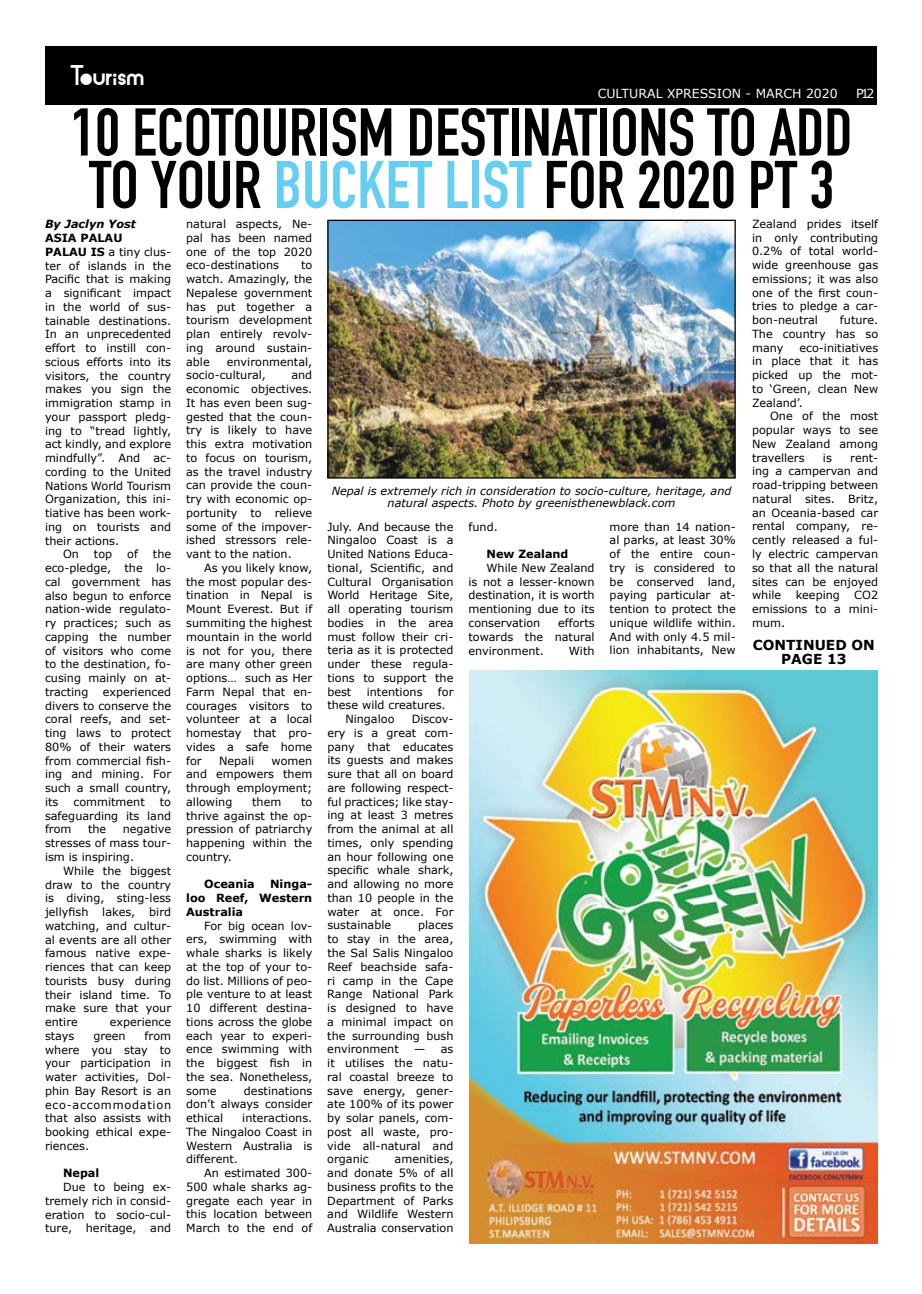
<style>
.page{position:relative;width:922px;height:1294px;background:#fff}
.page>*{position:absolute;margin:0;border:0;box-sizing:border-box;transform-origin:0 0}
.t1{font:700 66.25px/52.5px "DIN Condensed";color:#000}
.t2{font:25px "Alpaca Solidify";color:#fff}
.t3{font:700 13.75px/13.8px "Verdana";color:#000;text-align:center}
.t4{font:12.5px "Verdana";color:#fff}
.t5{font:11.25px/13.8px "Verdana";color:#000;text-align:justify}
.t6{font:italic 11.25px/12.5px "Verdana";color:#000;text-align:center}
.t7{font:700 11.25px/13.8px "Verdana";color:#000;text-align:justify}
.t8{font:italic 700 11.25px "Verdana";color:#000}
.s1{color:#67cef3}
.s2{font-weight:700}
</style>
<div class="page">
<div style="left:45px;top:46px;width:831px;height:58px;background:#000"></div>
<img style="left:329px;top:222px;width:404px;height:254px">
<div style="left:327px;top:220px;width:408px;height:258px;border:1px solid #000"></div>
<img style="left:469px;top:670px;width:408px;height:573px">
<h2 class="t2" style="left:70px;top:62px;width:76px">Tourism</h2>
<p class="t4" style="left:597px;top:85px;width:241px">CULTURAL XPRESSION - MARCH 2020</p>
<p class="t4" style="left:855px;top:85px;width:20px">P12</p>
<h1 class="t1" style="left:71px;top:106px;width:783px">10 ECOTOURISM DESTINATIONS TO ADD<br>TO YOUR <span class="s1">BUCKET LIST</span> FOR 2020 PT 3</h1>
<p class="t8" style="left:45px;top:217px;width:92px">By Jaclyn Yost</p>
<p class="t7" style="left:45px;top:231px;width:79px">ASIA PALAU</p>
<p class="t5" style="left:45px;top:245px;width:128px"><span class="s2">PALAU IS</span> a tiny clus-</p>
<p class="t5" style="left:45px;top:259px;width:128px">ter of islands in the</p>
<p class="t5" style="left:45px;top:272px;width:128px">Pacific that is making</p>
<p class="t5" style="left:45px;top:286px;width:128px">a significant impact</p>
<p class="t5" style="left:45px;top:300px;width:128px">in the world of sus-</p>
<p class="t5" style="left:45px;top:314px;width:128px">tainable destinations.</p>
<p class="t5" style="left:45px;top:327px;width:128px">In an unprecedented</p>
<p class="t5" style="left:45px;top:341px;width:128px">effort to instill con-</p>
<p class="t5" style="left:45px;top:355px;width:128px">scious efforts into its</p>
<p class="t5" style="left:45px;top:369px;width:128px">visitors, the country</p>
<p class="t5" style="left:45px;top:382px;width:128px">makes you sign the</p>
<p class="t5" style="left:45px;top:396px;width:128px">immigration stamp in</p>
<p class="t5" style="left:45px;top:410px;width:128px">your passport pledg-</p>
<p class="t5" style="left:45px;top:424px;width:128px">ing to “tread lightly,</p>
<p class="t5" style="left:45px;top:437px;width:128px">act kindly, and explore</p>
<p class="t5" style="left:45px;top:451px;width:128px">mindfully”. And ac-</p>
<p class="t5" style="left:45px;top:465px;width:128px">cording to the United</p>
<p class="t5" style="left:45px;top:479px;width:128px">Nations World Tourism</p>
<p class="t5" style="left:45px;top:492px;width:128px">Organization, this ini-</p>
<p class="t5" style="left:45px;top:506px;width:128px">tiative has been work-</p>
<p class="t5" style="left:45px;top:520px;width:128px">ing on tourists and</p>
<p class="t5" style="left:45px;top:534px;width:76px">their actions.</p>
<p class="t5" style="left:63px;top:547px;width:17px">On</p>
<p class="t5" style="left:94px;top:547px;width:20px">top</p>
<p class="t5" style="left:127px;top:547px;width:12px">of</p>
<p class="t5" style="left:751px;top:217px;width:128px">Zealand prides itself in only contributing 0.2% of total world&shy;wide greenhouse gas emissions; it was also one of the first coun&shy;tries to pledge a car&shy;bon-neutral</p>
<p class="t5" style="left:186px;top:217px;width:128px">natural aspects, Ne&shy;pal has been named one of the top 2020 eco-destinations</p>
<p class="t5" style="left:186px;top:258px;width:128px;text-indent:115px">to watch. Amazingly, the Nepalese government has put together a tourism development plan entirely revolv&shy;ing around sustain&shy;able</p>
<p class="t5" style="left:751px;top:313px;width:128px;text-indent:88px">future.<br>The country has so many</p>
<p class="t5" style="left:751px;top:341px;width:128px;text-indent:47px">eco-initiatives in place that it has picked up the mot&shy;to ‘Green, clean New Zealand’.</p>
<p class="t5" style="left:751px;top:409px;width:128px;text-indent:18px">One of the most popular ways to see New Zealand among travellers</p>
<p class="t5" style="left:186px;top:355px;width:128px;text-indent:41px">environmental, socio-cultural,</p>
<p class="t5" style="left:186px;top:368px;width:128px;text-indent:105px">and economic objectives.<br>It has even been sug&shy;gested that the coun&shy;try is likely to have this extra motivation to focus on tourism, as the travel industry can provide the coun&shy;try with economic op&shy;portunity to relieve some of the impover&shy;ished stressors rele&shy;vant to the nation.</p>
<p class="t5" style="left:186px;top:561px;width:128px;text-indent:18px">As you likely know, the most popular des&shy;tination in Nepal is Mount Everest. But if summiting the highest mountain in the world is not for you, there are many other green options… such as Her Farm Nepal that en&shy;courages visitors to volunteer at a local homestay that pro&shy;vides a safe home for</p>
<p class="t5" style="left:822px;top:451px;width:10px">is</p>
<p class="t5" style="left:751px;top:451px;width:128px;text-indent:98px">rent&shy;ing a campervan and road-tripping between natural sites. Britz, an Oceania-based car rental company, re&shy;cently released a ful&shy;ly electric campervan so that all the natural sites can be enjoyed while</p>
<p class="t6" style="left:331px;top:484px;width:401px">Nepal is extremely rich in consideration to socio-culture, heritage, and natural aspects. Photo by greenisthenewblack.com</p>
<p class="t5" style="left:468px;top:520px;width:31px">fund.</p>
<p class="t7" style="left:486px;top:547px;width:83px">New Zealand</p>
<p class="t5" style="left:468px;top:561px;width:128px;text-indent:18px">While New Zealand is not a lesser-known destination, it is worth mentioning due to its conservation</p>
<p class="t5" style="left:327px;top:520px;width:128px">July. And because the Ningaloo Coast is a United Nations Educa&shy;tional, Scientific, and Cultural Organisation World Heritage Site, all operating tourism bodies in the area must follow their cri&shy;teria as it is protected under these regula&shy;tions to support the best</p>
<p class="t5" style="left:609px;top:520px;width:128px">more than 14 nation&shy;al parks, at least 30% of the entire coun&shy;try is considered to be conserved land, paying particular at&shy;tention to protect the unique wildlife within.<br>And with only 4.5 mil&shy;lion inhabitants, New</p>
<p class="t5" style="left:45px;top:547px;width:128px;text-indent:108px">the eco-pledge, the lo&shy;cal government has also begun to enforce nation-wide regulato&shy;ry practices; such as capping the number of visitors who come to the destination, fo&shy;cusing mainly on at&shy;tracting</p>
<p class="t5" style="left:795px;top:588px;width:46px">keeping</p>
<p class="t5" style="left:751px;top:588px;width:128px;text-indent:102px">CO2 emissions to a mini&shy;mum.</p>
<p class="t5" style="left:468px;top:616px;width:128px;text-indent:90px">efforts towards the natural environment.</p>
<p class="t3" style="left:752px;top:638px;width:123px">CONTINUED ON<br>PAGE 13</p>
<p class="t5" style="left:568px;top:643px;width:27px">With</p>
<p class="t5" style="left:366px;top:685px;width:57px">intentions</p>
<p class="t5" style="left:438px;top:685px;width:17px">for</p>
<p class="t5" style="left:327px;top:698px;width:120px">these wild creatures.</p>
<p class="t5" style="left:345px;top:712px;width:51px">Ningaloo</p>
<p class="t5" style="left:45px;top:685px;width:128px;text-indent:58px">experienced divers to conserve the coral reefs, and set&shy;ting laws to protect 80% of their waters from commercial fish&shy;ing and mining. For such a small country, its</p>
<p class="t5" style="left:327px;top:712px;width:128px;text-indent:84px">Discov&shy;ery is a great com&shy;pany that educates its guests and makes sure that all on board are following respect&shy;ful practices; like stay&shy;ing at least 3 metres from the animal at all times, only spending an hour following one specific whale shark, and allowing no more than 10 people in the water at once. For sustainable</p>
<p class="t5" style="left:219px;top:753px;width:37px">Nepali</p>
<p class="t5" style="left:186px;top:753px;width:128px;text-indent:85px">women and empowers them through employment; allowing</p>
<p class="t5" style="left:252px;top:795px;width:31px">them</p>
<p class="t5" style="left:73px;top:795px;width:73px">commitment</p>
<p class="t5" style="left:186px;top:795px;width:128px;text-indent:115px">to thrive against the op&shy;pression of patriarchy happening within the country.</p>
<p class="t7" style="left:204px;top:877px;width:52px">Oceania</p>
<p class="t5" style="left:45px;top:795px;width:128px;text-indent:115px">to safeguarding its land from</p>
<p class="t5" style="left:88px;top:822px;width:20px">the</p>
<p class="t5" style="left:45px;top:822px;width:128px;text-indent:78px">negative stresses of mass tour&shy;ism is inspiring.</p>
<p class="t5" style="left:45px;top:864px;width:128px;text-indent:18px">While the biggest draw to the country is diving, sting-less jellyfish lakes, bird watching, and cultur&shy;al events are all other famous native expe&shy;riences that can keep tourists busy during their island time. To make sure that your entire</p>
<p class="t7" style="left:186px;top:877px;width:128px;text-indent:84px">Ninga&shy;loo Reef, Western Australia</p>
<p class="t5" style="left:186px;top:918px;width:128px;text-indent:18px">For big ocean lov&shy;ers, swimming with whale sharks is likely at the top of your to&shy;do list. Millions of peo&shy;ple venture to at least 10 different destina&shy;tions across the globe each year to experi&shy;ence swimming with the biggest fish in the sea. Nonetheless, some</p>
<p class="t5" style="left:327px;top:918px;width:128px;text-indent:91px">places to stay in the area, the Sal Salis Ningaloo Reef beachside safa&shy;ri camp in the Cape Range National Park is designed to have a minimal impact on the surrounding bush environment</p>
<p class="t5" style="left:110px;top:1015px;width:63px">experience</p>
<p class="t5" style="left:45px;top:1028px;width:128px;text-indent:100px">from where you stay to your participation in water activities, Dol&shy;phin Bay Resort is an eco-accommodation that also assists with booking ethical expe&shy;riences.</p>
<p class="t7" style="left:63px;top:1166px;width:38px">Nepal</p>
<p class="t5" style="left:45px;top:1180px;width:128px;text-indent:18px">Due to being ex&shy;tremely rich in consid&shy;eration to socio-cul&shy;ture, heritage, and</p>
<p class="t5" style="left:45px;top:1028px;width:31px">stays</p>
<p class="t5" style="left:93px;top:1028px;width:34px">green</p>
<p class="t5" style="left:327px;top:1042px;width:128px;text-indent:87px">— as it utilises the natu&shy;ral coastal breeze to save energy, gener&shy;ate 100% of its power by solar panels, com&shy;post all waste, pro&shy;vide all-natural and organic</p>
<p class="t5" style="left:186px;top:1083px;width:128px;text-indent:58px">destinations don’t always consider ethical</p>
<p class="t5" style="left:186px;top:1111px;width:128px;text-indent:56px">interactions.<br>The Ningaloo Coast in Western Australia is different.</p>
<p class="t5" style="left:186px;top:1166px;width:128px;text-indent:18px">An estimated 300- 500 whale sharks ag&shy;gregate each year in this location between March to the end of</p>
<p class="t5" style="left:327px;top:1152px;width:128px;text-indent:67px">amenities, and donate 5% of all business profits to the Department of Parks and Wildlife Western Australia conservation</p>
</div>
